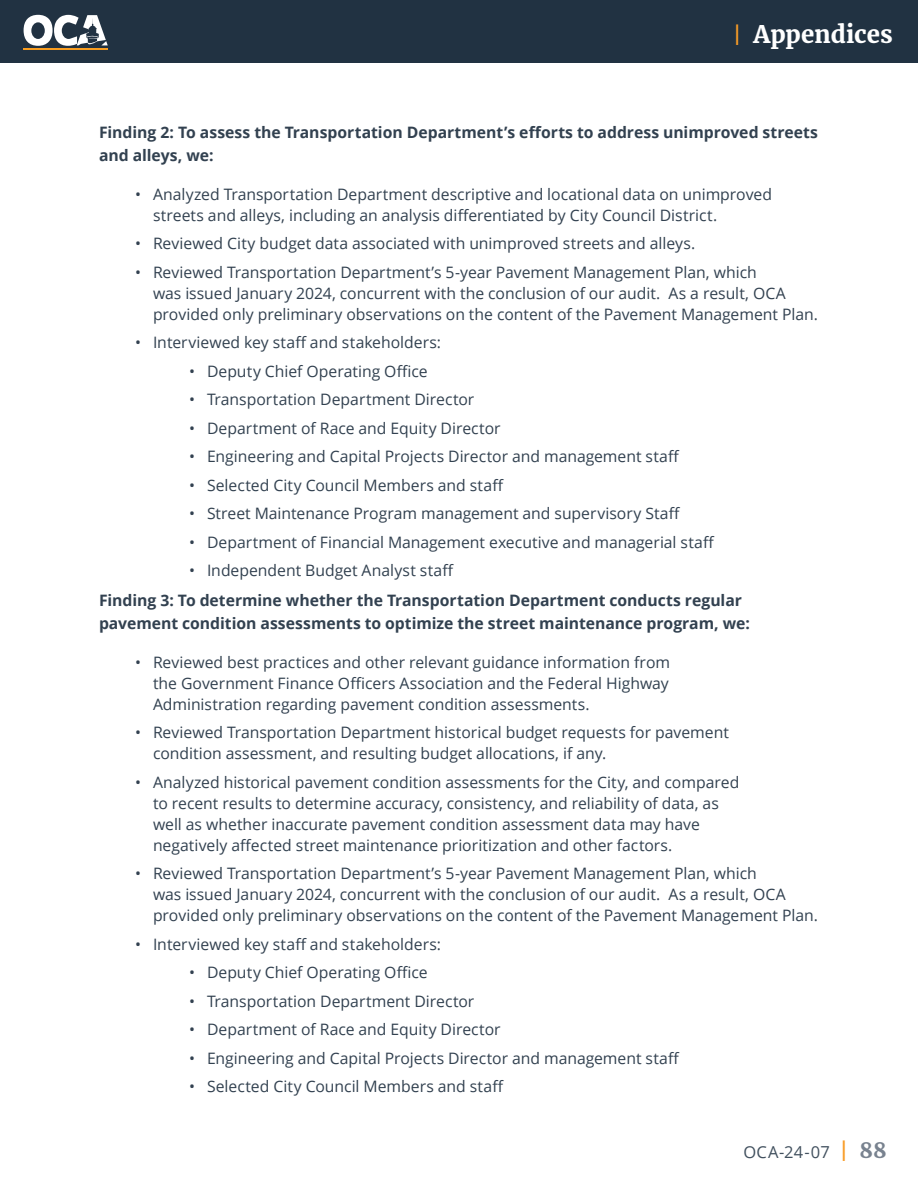
<style>
.page{position:relative;width:918px;height:1188px;background:#fff}
.page>*{position:absolute;margin:0;border:0;box-sizing:border-box;transform-origin:0 0}
.t1{font:700 24px "Merriweather";color:#fff}
.t2{font:16.5px "Open Sans";letter-spacing:.02em;color:#41505e}
.t3{font:15.75px/21px "Open Sans";color:#324150}
.Body{font:700 15.75px/22.5px "Open Sans";color:#324150}
.s1{font-weight:400;font-size:21px;color:#f89c27}
.s2{font-family:"Merriweather";font-size:21px;color:#f89c27}
.s3{font-family:"Merriweather";font-weight:700;font-size:21px;color:#78828f}
</style>
<div class="page">
<div style="left:0;top:0;width:918px;height:63px;background:#213242"></div>
<hr style="left:24px;top:48px;width:84px;height:2px;background:#f99d1f">
<svg style="left:24px;top:15px;width:84px;height:31px"></svg>
<h1 class="t1" style="left:733px;top:18px;width:161px"><span class="s1">|</span> Appendices</h1>
<p class="Body" style="left:99px;top:121px;width:721px">Finding 2: To assess the Transportation Department’s efforts to address unimproved streets and alleys, we:</p>
<p class="t3" style="left:153px;top:183px;width:621px;text-indent:-18px">• Analyzed Transportation Department descriptive and locational data on unimproved streets and alleys, including an analysis differentiated by City Council District.</p>
<p class="t3" style="left:135px;top:232px;width:562px">• Reviewed City budget data associated with unimproved streets and alleys.</p>
<p class="t3" style="left:153px;top:261px;width:666px;text-indent:-18px">• Reviewed Transportation Department’s 5-year Pavement Management Plan, which<br>was issued January 2024, concurrent with the conclusion of our audit. As a result, OCA provided only preliminary observations on the content of the Pavement Management Plan.</p>
<p class="t3" style="left:135px;top:331px;width:308px">• Interviewed key staff and stakeholders:</p>
<p class="t3" style="left:189px;top:360px;width:240px">• Deputy Chief Operating Office</p>
<p class="t3" style="left:189px;top:388px;width:287px">• Transportation Department Director</p>
<p class="t3" style="left:189px;top:417px;width:313px">• Department of Race and Equity Director</p>
<p class="t3" style="left:189px;top:445px;width:492px">• Engineering and Capital Projects Director and management staff</p>
<p class="t3" style="left:189px;top:474px;width:316px">• Selected City Council Members and staff</p>
<p class="t3" style="left:189px;top:502px;width:493px">• Street Maintenance Program management and supervisory Staff</p>
<p class="t3" style="left:189px;top:531px;width:527px">• Department of Financial Management executive and managerial staff</p>
<p class="t3" style="left:189px;top:559px;width:266px">• Independent Budget Analyst staff</p>
<p class="Body" style="left:99px;top:589px;width:652px">Finding 3: To determine whether the Transportation Department conducts regular pavement condition assessments to optimize the street maintenance program, we:</p>
<p class="t3" style="left:153px;top:651px;width:519px;text-align:justify;text-indent:-18px">• Reviewed best practices and other relevant guidance information from the Government Finance Officers Association and the Federal Highway Administration regarding pavement condition assessments.</p>
<p class="t3" style="left:153px;top:721px;width:577px;text-indent:-18px">• Reviewed Transportation Department historical budget requests for pavement condition assessment, and resulting budget allocations, if any.</p>
<p class="t3" style="left:153px;top:771px;width:588px;text-indent:-18px">• Analyzed historical pavement condition assessments for the City, and compared to recent results to determine accuracy, consistency, and reliability of data, as well as whether inaccurate pavement condition assessment data may have negatively affected street maintenance prioritization and other factors.</p>
<p class="t3" style="left:153px;top:862px;width:666px;text-indent:-18px">• Reviewed Transportation Department’s 5-year Pavement Management Plan, which<br>was issued January 2024, concurrent with the conclusion of our audit. As a result, OCA provided only preliminary observations on the content of the Pavement Management Plan.</p>
<p class="t3" style="left:135px;top:933px;width:308px">• Interviewed key staff and stakeholders:</p>
<p class="t3" style="left:189px;top:961px;width:240px">• Deputy Chief Operating Office</p>
<p class="t3" style="left:189px;top:990px;width:287px">• Transportation Department Director</p>
<p class="t3" style="left:189px;top:1018px;width:313px">• Department of Race and Equity Director</p>
<p class="t3" style="left:189px;top:1047px;width:492px">• Engineering and Capital Projects Director and management staff</p>
<p class="t3" style="left:189px;top:1075px;width:316px">• Selected City Council Members and staff</p>
<p class="t2" style="left:743px;top:1140px;width:145px">OCA-24-07 <span class="s2">|</span> <span class="s3">88</span></p>
</div>
